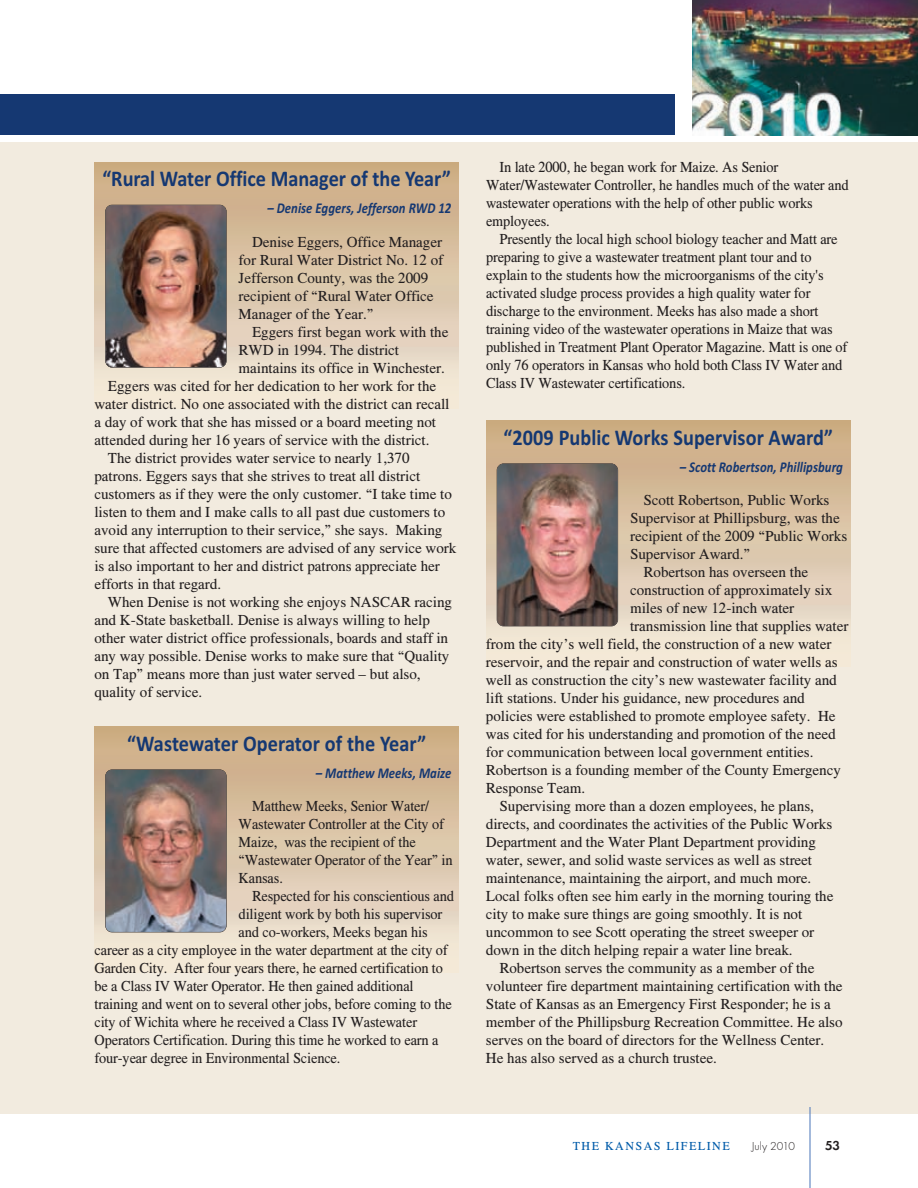
<style>
.page{position:relative;width:918px;height:1188px;background:#fff}
.page>*{position:absolute;margin:0;border:0;box-sizing:border-box;transform-origin:0 0}
.t1{font:700 22.5px "Calibri";color:#153872;scale:.9 1}
.t2{font:15px/18px "Times CSATT";color:#231f20}
.t3{font:15px/18px "Times CSATT";color:#231f20;scale:.95 1}
.t4{font:italic 700 15px "Calibri";letter-spacing:.005em;color:#153872;scale:.85 1}
.t5{font:600 13.5px "Futura T";color:#231f20}
.t6{font:12px "Times CSATT";letter-spacing:.125em;color:#015ba9}
.t7{font:300 12px "Futura T";color:#231f20}
</style>
<div class="page">
<div style="left:0;top:142px;width:918px;height:972px;background:#f2ebdf"></div>
<hr style="left:810px;top:1107px;width:1px;height:81px;background:#4975b9">
<div style="left:0;top:94px;width:675px;height:41px;background:#153872"></div>
<img style="left:692px;top:0;width:226px;height:135px">
<img style="left:94px;top:162px;width:365px;height:222px">
<img style="left:106px;top:205px;width:120px;height:162px;border-radius:6px">
<div style="left:105px;top:205px;width:122px;height:163px;border:1px solid #231f20;border-radius:7px"></div>
<img style="left:486px;top:421px;width:364px;height:221px">
<img style="left:497px;top:464px;width:121px;height:162px;border-radius:6px">
<div style="left:497px;top:463px;width:121px;height:163px;border:1px solid #231f20;border-radius:7px"></div>
<img style="left:106px;top:770px;width:120px;height:162px;border-radius:6px">
<div style="left:105px;top:769px;width:122px;height:163px;border:1px solid #231f20;border-radius:7px"></div>
<h1 class="t1" style="left:102px;top:171px;width:389px">“Rural Water Office Manager of the Year”</h1>
<p class="t4" style="left:267px;top:203px;width:218px">– Denise Eggers, Jefferson RWD 12</p>
<p class="t2" style="left:239px;top:234px;width:206px;text-indent:14px">Denise Eggers, Office Manager for Rural Water District No. 12 of<br>Jefferson County, was the 2009 recipient of “Rural Water Office<br>Manager of the Year.”</p>
<p class="t2" style="left:252px;top:324px;width:198px">Eggers first began work with the</p>
<p class="t2" style="left:239px;top:342px;width:162px">RWD in 1994. The district</p>
<p class="t2" style="left:239px;top:360px;width:208px">maintains its office in Winchester.</p>
<p class="t2" style="left:108px;top:378px;width:330px">Eggers was cited for her dedication to her work for the</p>
<p class="t2" style="left:94px;top:396px;width:356px">water district. No one associated with the district can recall</p>
<p class="t2" style="left:94px;top:414px;width:343px">a day of work that she has missed or a board meeting not</p>
<p class="t2" style="left:94px;top:432px;width:336px">attended during her 16 years of service with the district.</p>
<p class="t2" style="left:108px;top:450px;width:303px">The district provides water service to nearly 1,370</p>
<p class="t2" style="left:94px;top:468px;width:327px">patrons. Eggers says that she strives to treat all district</p>
<p class="t2" style="left:94px;top:486px;width:359px">customers as if they were the only customer. “I take time to</p>
<p class="t2" style="left:94px;top:504px;width:352px">listen to them and I make calls to all past due customers to</p>
<p class="t2" style="left:94px;top:522px;width:349px">avoid any interruption to their service,” she says. Making</p>
<p class="t2" style="left:94px;top:540px;width:363px">sure that affected customers are advised of any service work</p>
<p class="t2" style="left:94px;top:558px;width:347px">is also important to her and district patrons appreciate her</p>
<p class="t2" style="left:94px;top:576px;width:128px">efforts in that regard.</p>
<p class="t2" style="left:108px;top:594px;width:346px">When Denise is not working she enjoys NASCAR racing</p>
<p class="t2" style="left:94px;top:612px;width:337px">and K-State basketball. Denise is always willing to help</p>
<p class="t2" style="left:94px;top:630px;width:355px">other water district office professionals, boards and staff in</p>
<p class="t2" style="left:94px;top:648px;width:356px">any way possible. Denise works to make sure that “Quality</p>
<p class="t2" style="left:94px;top:666px;width:328px">on Tap” means more than just water served – but also,</p>
<p class="t2" style="left:94px;top:684px;width:109px">quality of service.</p>
<h1 class="t1" style="left:127px;top:736px;width:334px">“Wastewater Operator of the Year”</h1>
<p class="t4" style="left:316px;top:768px;width:161px">– Matthew Meeks, Maize</p>
<p class="t3" style="left:239px;top:799px;width:227px;text-indent:13px">Matthew Meeks, Senior Water/<br>Wastewater Controller at the City of<br>Maize, was the recipient of the “Wastewater Operator of the Year” in<br>Kansas.</p>
<p class="t3" style="left:252px;top:889px;width:214px">Respected for his conscientious and</p>
<p class="t3" style="left:239px;top:907px;width:216px">diligent work by both his supervisor</p>
<p class="t3" style="left:239px;top:925px;width:200px">and co-workers, Meeks began his</p>
<p class="t3" style="left:94px;top:943px;width:373px">career as a city employee in the water department at the city of</p>
<p class="t3" style="left:94px;top:961px;width:368px">Garden City. After four years there, he earned certification to</p>
<p class="t3" style="left:94px;top:979px;width:337px">be a Class IV Water Operator. He then gained additional</p>
<p class="t3" style="left:94px;top:997px;width:378px">training and went on to several other jobs, before coming to the</p>
<p class="t3" style="left:94px;top:1015px;width:341px">city of Wichita where he received a Class IV Wastewater</p>
<p class="t3" style="left:94px;top:1033px;width:364px">Operators Certification. During this time he worked to earn a</p>
<p class="t3" style="left:94px;top:1051px;width:260px">four-year degree in Environmental Science.</p>
<p class="t3" style="left:486px;top:160px;width:383px;text-indent:13px">In late 2000, he began work for Maize. As Senior Water/Wastewater Controller, he handles much of the water and wastewater operations with the help of other public works employees.</p>
<p class="t3" style="left:486px;top:232px;width:382px;text-indent:13px">Presently the local high school biology teacher and Matt are preparing to give a wastewater treatment plant tour and to explain to the students how the microorganisms of the city's activated sludge process provides a high quality water for discharge to the environment. Meeks has also made a short training video of the wastewater operations in Maize that was published in Treatment Plant Operator Magazine. Matt is one of only 76 operators in Kansas who hold both Class IV Water and Class IV Wastewater certifications.</p>
<h1 class="t1" style="left:504px;top:430px;width:367px">“2009 Public Works Supervisor Award”</h1>
<p class="t4" style="left:680px;top:462px;width:194px">– Scott Robertson, Phillipsburg</p>
<p class="t2" style="left:644px;top:493px;width:187px">Scott Robertson, Public Works</p>
<p class="t2" style="left:630px;top:511px;width:211px">Supervisor at Phillipsburg, was the</p>
<p class="t2" style="left:630px;top:529px;width:219px">recipient of the 2009 “Public Works</p>
<p class="t2" style="left:630px;top:547px;width:121px">Supervisor Award.”</p>
<p class="t2" style="left:644px;top:565px;width:166px">Robertson has overseen the</p>
<p class="t2" style="left:630px;top:583px;width:204px">construction of approximately six</p>
<p class="t2" style="left:630px;top:601px;width:166px">miles of new 12-inch water</p>
<p class="t2" style="left:630px;top:619px;width:220px">transmission line that supplies water</p>
<p class="t2" style="left:486px;top:637px;width:347px">from the city’s well field, the construction of a new water</p>
<p class="t2" style="left:486px;top:655px;width:353px">reservoir, and the repair and construction of water wells as</p>
<p class="t2" style="left:486px;top:673px;width:352px">well as construction the city’s new wastewater facility and</p>
<p class="t2" style="left:486px;top:691px;width:320px">lift stations. Under his guidance, new procedures and</p>
<p class="t2" style="left:486px;top:709px;width:351px">policies were established to promote employee safety. He</p>
<p class="t2" style="left:486px;top:727px;width:351px">was cited for his understanding and promotion of the need</p>
<p class="t2" style="left:486px;top:745px;width:329px">for communication between local government entities.</p>
<p class="t2" style="left:486px;top:763px;width:356px">Robertson is a founding member of the County Emergency</p>
<p class="t2" style="left:486px;top:781px;width:101px">Response Team.</p>
<p class="t2" style="left:499px;top:799px;width:316px">Supervising more than a dozen employees, he plans,</p>
<p class="t2" style="left:486px;top:817px;width:348px">directs, and coordinates the activities of the Public Works</p>
<p class="t2" style="left:486px;top:835px;width:331px">Department and the Water Plant Department providing</p>
<p class="t2" style="left:486px;top:853px;width:328px">water, sewer, and solid waste services as well as street</p>
<p class="t2" style="left:486px;top:871px;width:327px">maintenance, maintaining the airport, and much more.</p>
<p class="t2" style="left:486px;top:889px;width:349px">Local folks often see him early in the morning touring the</p>
<p class="t2" style="left:486px;top:907px;width:318px">city to make sure things are going smoothly. It is not</p>
<p class="t2" style="left:486px;top:925px;width:330px">uncommon to see Scott operating the street sweeper or</p>
<p class="t2" style="left:486px;top:943px;width:308px">down in the ditch helping repair a water line break.</p>
<p class="t2" style="left:499px;top:961px;width:316px">Robertson serves the community as a member of the</p>
<p class="t2" style="left:486px;top:979px;width:358px">volunteer fire department maintaining certification with the</p>
<p class="t2" style="left:486px;top:997px;width:346px">State of Kansas as an Emergency First Responder; he is a</p>
<p class="t2" style="left:486px;top:1015px;width:358px">member of the Phillipsburg Recreation Committee. He also</p>
<p class="t2" style="left:486px;top:1033px;width:340px">serves on the board of directors for the Wellness Center.</p>
<p class="t2" style="left:486px;top:1051px;width:232px">He has also served as a church trustee.</p>
<p class="t6" style="left:573px;top:1141px;width:158px">THE KANSAS LIFELINE</p>
<p class="t7" style="left:751px;top:1141px;width:45px">July 2010</p>
<p class="t5" style="left:825px;top:1140px;width:17px">53</p>
</div>
